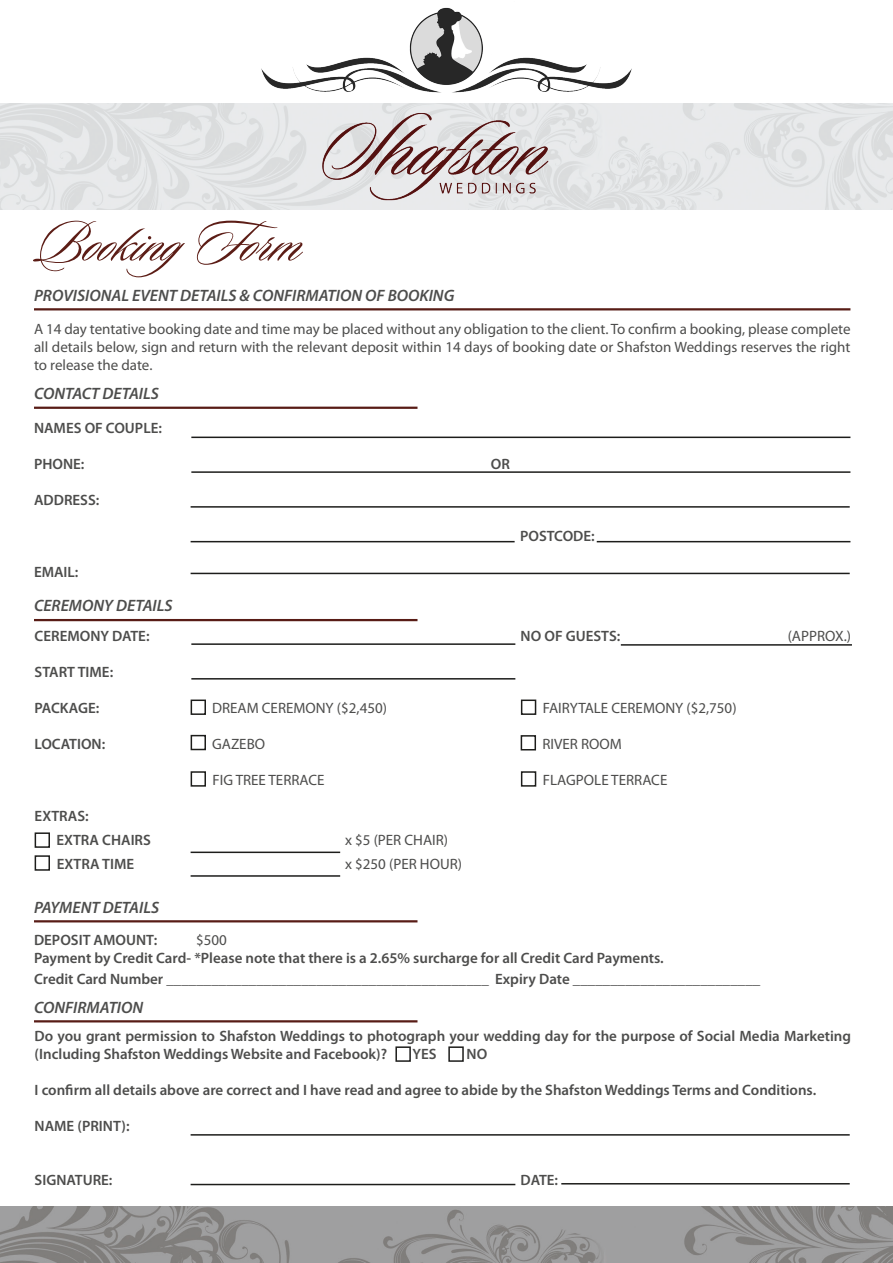
<style>
.page{position:relative;width:893px;height:1263px;background:#fff}
.page>*{position:absolute;margin:0;border:0;box-sizing:border-box;transform-origin:0 0}
.t1{font:60px "Sloop Script One";color:#5c1d16}
.t2{font:italic 600 16.5px "Myriad Pro";color:#4d4d4c}
.t3{font:600 15px/18px "Myriad Pro";color:#4d4d4c}
.t4{font:15px/18px "Myriad Pro";color:#4d4d4c;text-align:justify}
</style>
<div class="page">
<img style="left:261px;top:7px;width:371px;height:86px">
<img style="left:0;top:103px;width:893px;height:107px">
<img style="left:315px;top:103px;width:236px;height:107px">
<img style="left:0;top:1206px;width:893px;height:57px">
<hr style="left:34px;top:308px;width:816px;height:2px;background:#581c16">
<hr style="left:34px;top:407px;width:383px;height:2px;background:#581c16">
<hr style="left:34px;top:619px;width:383px;height:2px;background:#581c16">
<hr style="left:34px;top:920px;width:383px;height:2px;background:#581c16">
<hr style="left:34px;top:1020px;width:383px;height:2px;background:#581c16">
<hr style="left:191px;top:437px;width:659px;height:1px;background:#1d1d1b">
<hr style="left:191px;top:471px;width:659px;height:2px;background:#1d1d1b">
<hr style="left:191px;top:506px;width:659px;height:2px;background:#1d1d1b">
<hr style="left:191px;top:541px;width:324px;height:1px;background:#1d1d1b">
<hr style="left:597px;top:541px;width:253px;height:1px;background:#1d1d1b">
<hr style="left:191px;top:573px;width:659px;height:1px;background:#1d1d1b">
<div style="left:521px;top:735px;width:15px;height:15px;border:2px solid #1d1d1b"></div>
<hr style="left:191px;top:643px;width:324px;height:2px;background:#1d1d1b">
<hr style="left:621px;top:644px;width:231px;height:2px;background:#1d1d1b">
<hr style="left:191px;top:678px;width:324px;height:1px;background:#1d1d1b">
<div style="left:191px;top:699px;width:15px;height:16px;border:2px solid #1d1d1b"></div>
<div style="left:521px;top:699px;width:15px;height:16px;border:2px solid #1d1d1b"></div>
<div style="left:191px;top:735px;width:15px;height:15px;border:2px solid #1d1d1b"></div>
<div style="left:191px;top:771px;width:15px;height:16px;border:2px solid #1d1d1b"></div>
<div style="left:521px;top:771px;width:15px;height:16px;border:2px solid #1d1d1b"></div>
<div style="left:35px;top:832px;width:15px;height:16px;border:2px solid #1d1d1b"></div>
<div style="left:35px;top:855px;width:15px;height:16px;border:2px solid #1d1d1b"></div>
<hr style="left:191px;top:851px;width:149px;height:2px;background:#1d1d1b">
<hr style="left:191px;top:875px;width:149px;height:2px;background:#1d1d1b">
<div style="left:395px;top:1046px;width:16px;height:16px;border:2px solid #1d1d1b"></div>
<div style="left:448px;top:1046px;width:16px;height:16px;border:2px solid #1d1d1b"></div>
<hr style="left:191px;top:1184px;width:324px;height:1px;background:#1d1d1b">
<hr style="left:561px;top:1183px;width:289px;height:1px;background:#1d1d1b">
<hr style="left:191px;top:1134px;width:659px;height:1px;background:#1d1d1b">
<p class="t1" style="left:34px;top:212px;width:269px">BookingForm</p>
<p class="t2" style="left:34px;top:285px;width:422px">PROVISIONAL EVENT DETAILS &amp; CONFIRMATION OF BOOKING</p>
<p class="t4" style="left:34px;top:320px;width:818px">A 14 day tentative booking date and time may be placed without any obligation to the client. To confirm a booking, please complete all details below, sign and return with the relevant deposit within 14 days of booking date or Shafston Weddings reserves the right to release the date.</p>
<p class="t2" style="left:34px;top:383px;width:126px">CONTACT DETAILS</p>
<p class="t3" style="left:34px;top:419px;width:129px">NAMES OF COUPLE:</p>
<p class="t3" style="left:34px;top:455px;width:52px">PHONE:</p>
<p class="t3" style="left:491px;top:455px;width:21px">OR</p>
<p class="t3" style="left:34px;top:491px;width:67px">ADDRESS:</p>
<p class="t3" style="left:34px;top:563px;width:46px">EMAIL:</p>
<p class="t2" style="left:34px;top:595px;width:140px">CEREMONY DETAILS</p>
<p class="t3" style="left:520px;top:527px;width:76px">POSTCODE:</p>
<p class="t3" style="left:35px;top:626px;width:116px">CEREMONY DATE:</p>
<p class="t3" style="left:521px;top:626px;width:101px">NO OF GUESTS:</p>
<p class="t4" style="left:788px;top:627px;width:65px">(APPROX.)</p>
<p class="t3" style="left:35px;top:662px;width:80px">START TIME:</p>
<p class="t3" style="left:35px;top:698px;width:66px">PACKAGE:</p>
<p class="t4" style="left:212px;top:699px;width:176px">DREAM CEREMONY ($2,450)</p>
<p class="t4" style="left:543px;top:699px;width:195px">FAIRYTALE CEREMONY ($2,750)</p>
<p class="t3" style="left:35px;top:734px;width:72px">LOCATION:</p>
<p class="t4" style="left:212px;top:735px;width:55px">GAZEBO</p>
<p class="t4" style="left:542px;top:735px;width:81px">RIVER ROOM</p>
<p class="t4" style="left:213px;top:771px;width:114px">FIG TREE TERRACE</p>
<p class="t4" style="left:543px;top:771px;width:126px">FLAGPOLE TERRACE</p>
<p class="t3" style="left:35px;top:806px;width:56px">EXTRAS:</p>
<p class="t3" style="left:56px;top:830px;width:96px">EXTRA CHAIRS</p>
<p class="t4" style="left:345px;top:831px;width:105px">x $5 (PER CHAIR)</p>
<p class="t3" style="left:57px;top:854px;width:79px">EXTRA TIME</p>
<p class="t4" style="left:345px;top:855px;width:119px">x $250 (PER HOUR)</p>
<p class="t2" style="left:34px;top:897px;width:127px">PAYMENT DETAILS</p>
<p class="t3" style="left:34px;top:930px;width:125px">DEPOSIT AMOUNT:</p>
<p class="t4" style="left:196px;top:930px;width:32px">$500</p>
<p class="t3" style="left:34px;top:948px;width:631px">Payment by Credit Card- *Please note that there is a 2.65% surcharge for all Credit Card Payments.</p>
<p class="t3" style="left:34px;top:969px;width:728px">Credit Card Number ___________________________________________ Expiry Date _________________________</p>
<p class="t2" style="left:34px;top:997px;width:111px">CONFIRMATION</p>
<p class="t3" style="left:35px;top:1027px;width:818px">Do you grant permission to Shafston Weddings to photograph your wedding day for the purpose of Social Media Marketing (Including Shafston Weddings Website and Facebook)?</p>
<p class="t3" style="left:413px;top:1045px;width:25px">YES</p>
<p class="t3" style="left:467px;top:1045px;width:22px">NO</p>
<p class="t3" style="left:35px;top:1081px;width:783px">I confirm all details above are correct and I have read and agree to abide by the Shafston Weddings Terms and Conditions.</p>
<p class="t3" style="left:35px;top:1117px;width:96px">NAME (PRINT):</p>
<p class="t3" style="left:35px;top:1171px;width:79px">SIGNATURE:</p>
<p class="t3" style="left:521px;top:1171px;width:39px">DATE:</p>
</div>
